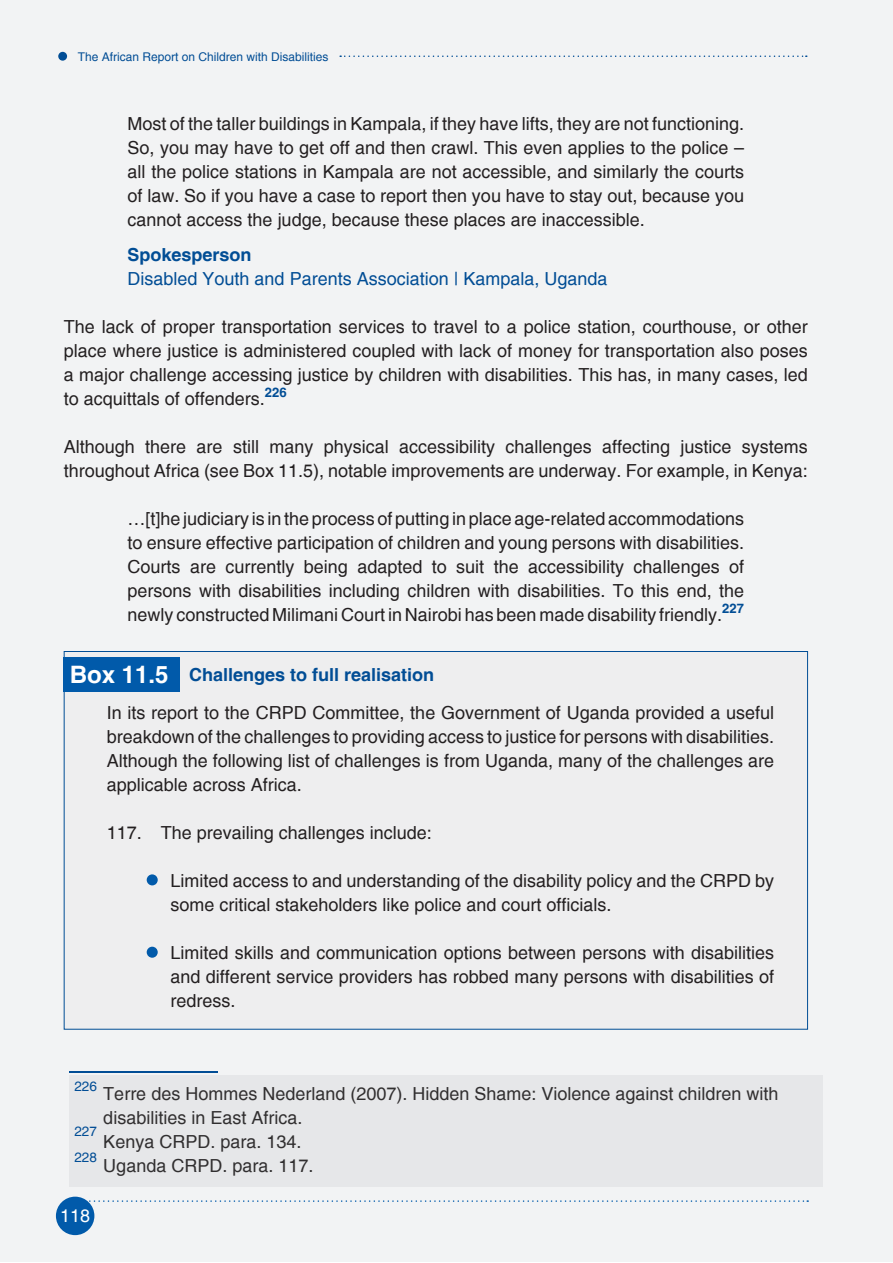
<style>
.page{position:relative;width:893px;height:1263px;background:#fff}
.page>*{position:absolute;margin:0;border:0;box-sizing:border-box;transform-origin:0 0}
.t1{font:700 24px "Helvetica";color:#fff}
.t2{font:18px/24px "Helvetica";color:#231f20;text-align:justify}
.t3{font:18px/24px "Helvetica";color:#312f30}
.t4{font:18px "Helvetica";color:#014d95}
.t5{font:700 18px "Helvetica";color:#014d95}
.t6{font:18px "Helvetica";color:#fff}
.t7{font:13.5px "Helvetica";color:#014d95}
.t8{font:12px "Helvetica";color:#014d95}
</style>
<div class="page">
<div style="left:1px;top:1px;width:892px;height:1261px;background:#f2f3f4"></div>
<svg style="left:86px;top:1200px;width:722px;height:2px"></svg>
<div style="left:56px;top:1197px;width:38px;height:38px;background:#015aaa;border-radius:50%"></div>
<svg style="left:340px;top:55px;width:467px;height:2px"></svg>
<div style="left:58px;top:52px;width:9px;height:9px;background:#014d95;border-radius:50%"></div>
<div style="left:70px;top:1075px;width:753px;height:112px;background:#e6e7e9"></div>
<hr style="left:70px;top:1071px;width:148px;height:2px;background:#014d95">
<div style="left:64px;top:651px;width:744px;height:378px;background:#eeeeef;border:1px solid #014d95"></div>
<div style="left:147px;top:874px;width:11px;height:11px;background:#015aaa;border-radius:50%"></div>
<div style="left:147px;top:947px;width:11px;height:11px;background:#015aaa;border-radius:50%"></div>
<div style="left:64px;top:657px;width:116px;height:35px;background:#015aaa"></div>
<p class="t8" style="left:78px;top:49px;width:252px">The African Report on Children with Disabilities</p>
<p class="t2" style="left:128px;top:112px;width:618px">Most of the taller buildings in Kampala, if they have lifts, they are not functioning.<br>So, you may have to get off and then crawl. This even applies to the police – all the police stations in Kampala are not accessible, and similarly the courts of law. So if you have a case to report then you have to stay out, because you cannot access the judge, because these places are inaccessible.</p>
<p class="t5" style="left:128px;top:243px;width:126px">Spokesperson</p>
<p class="t4" style="left:128px;top:268px;width:481px">Disabled Youth and Parents Association | Kampala, Uganda</p>
<p class="t2" style="left:64px;top:314px;width:746px">The lack of proper transportation services to travel to a police station, courthouse, or other place where justice is administered coupled with lack of money for transportation also poses a major challenge accessing justice by children with disabilities. This has, in many cases, led to acquittals of offenders.<sup>226</sup></p>
<p class="t2" style="left:64px;top:434px;width:746px">Although there are still many physical accessibility challenges affecting justice systems throughout Africa (see Box 11.5), notable improvements are underway. For example, in Kenya:</p>
<p class="t2" style="left:128px;top:506px;width:618px">…[t]he judiciary is in the process of putting in place age-related accommodations to ensure effective participation of children and young persons with disabilities.<br>Courts are currently being adapted to suit the accessibility challenges of persons with disabilities including children with disabilities. To this end, the newly constructed Milimani Court in Nairobi has been made disability friendly.<sup>227</sup></p>
<p class="t1" style="left:70px;top:659px;width:100px">Box 11.5</p>
<p class="t5" style="left:189px;top:664px;width:247px">Challenges to full realisation</p>
<p class="t2" style="left:107px;top:700px;width:669px">In its report to the CRPD Committee, the Government of Uganda provided a useful breakdown of the challenges to providing access to justice for persons with disabilities.<br>Although the following list of challenges is from Uganda, many of the challenges are applicable across Africa.</p>
<p class="t2" style="left:107px;top:820px;width:327px">117. The prevailing challenges include:</p>
<p class="t2" style="left:170px;top:868px;width:605px">Limited access to and understanding of the disability policy and the CRPD by some critical stakeholders like police and court officials.</p>
<p class="t2" style="left:170px;top:940px;width:605px">Limited skills and communication options between persons with disabilities and different service providers has robbed many persons with disabilities of redress.</p>
<p class="t7" style="left:74px;top:1079px;width:24px">226</p>
<p class="t7" style="left:74px;top:1124px;width:24px">227</p>
<p class="t7" style="left:74px;top:1149px;width:24px">228</p>
<p class="t3" style="left:103px;top:1081px;width:677px">Terre des Hommes Nederland (2007). Hidden Shame: Violence against children with disabilities in East Africa.</p>
<p class="t3" style="left:103px;top:1129px;width:200px">Kenya CRPD. para. 134.</p>
<p class="t3" style="left:103px;top:1153px;width:212px">Uganda CRPD. para. 117.</p>
<p class="t6" style="left:60px;top:1205px;width:32px">118</p>
</div>
